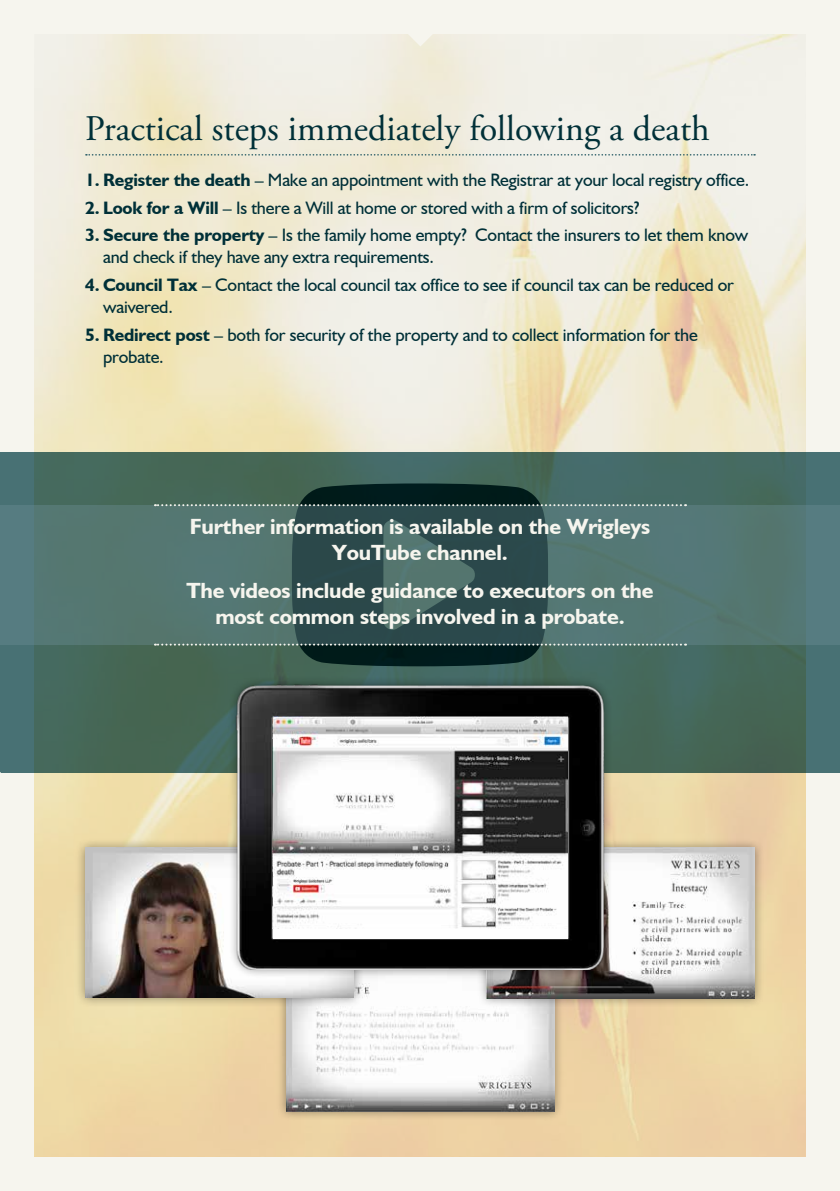
<style>
.page{position:relative;width:840px;height:1191px;background:#fff}
.page>*{position:absolute;margin:0;border:0;box-sizing:border-box;transform-origin:0 0}
.t1{font:36px "Adobe Garamond Pro";color:#003038}
.t2{font:700 22px/26px "Humanist 521 BT";letter-spacing:-.01em;color:#f6f5ee;text-align:center}
.t3{font:18px/22px "Humanist 521 BT";letter-spacing:-.01em;color:#003038}
.s1{font-weight:700}
</style>
<div class="page">
<div style="left:0;top:0;width:839px;height:1191px;background:#f6f5ee"></div>
<img style="left:34px;top:34px;width:771px;height:1123px">
<svg style="left:0;top:452px;width:839px;height:320px;background:#45695d"></svg>
<svg style="left:402px;top:34px;width:36px;height:12px"></svg>
<svg style="left:86px;top:154px;width:668px;height:2px"></svg>
<svg style="left:292px;top:483px;width:255px;height:183px;background:#0d2927"></svg>
<div style="left:276px;top:951px;width:287px;height:169px;background:#000;opacity:.4"></div>
<img style="left:286px;top:979px;width:267px;height:132px">
<div style="left:476px;top:838px;width:287px;height:170px;background:#000;opacity:.4"></div>
<img style="left:486px;top:848px;width:268px;height:150px">
<div style="left:75px;top:837px;width:289px;height:171px;background:#000;opacity:.4"></div>
<img style="left:85px;top:848px;width:268px;height:150px">
<div style="left:227px;top:675px;width:385px;height:304px;background:#000;opacity:.4"></div>
<img style="left:234px;top:681px;width:371px;height:288px">
<div style="left:272px;top:727px;width:295px;height:211px;background:#fff"></div>
<img style="left:272px;top:716px;width:295px;height:212px">
<svg style="left:0;top:505px;width:839px;height:139px;background:#4a6b69"></svg>
<svg style="left:155px;top:643px;width:530px;height:2px"></svg>
<svg style="left:155px;top:504px;width:530px;height:2px"></svg>
<h1 class="t1" style="left:85px;top:107px;width:625px">Practical steps immediately following a death</h1>
<p class="t3" style="left:85px;top:168px;width:665px"><span class="s1">1. Register the death</span> – Make an appointment with the Registrar at your local registry office.</p>
<p class="t3" style="left:85px;top:196px;width:555px"><span class="s1">2. Look for a Will</span> – Is there a Will at home or stored with a firm of solicitors?</p>
<p class="t3" style="left:103px;top:224px;width:646px;text-indent:-18px"><span class="s1">3. Secure the property</span> – Is the family home empty? Contact the insurers to let them know and check if they have any extra requirements.</p>
<p class="t3" style="left:103px;top:273px;width:632px;text-indent:-18px"><span class="s1">4. Council Tax</span> – Contact the local council tax office to see if council tax can be reduced or waivered.</p>
<p class="t3" style="left:103px;top:323px;width:595px;text-indent:-18px"><span class="s1">5. Redirect post</span> – both for security of the property and to collect information for the probate.</p>
<p class="t2" style="left:190px;top:513px;width:461px">Further information is available on the Wrigleys<br>YouTube channel.</p>
<p class="t2" style="left:186px;top:576px;width:468px">The videos include guidance to executors on the most common steps involved in a probate.</p>
</div>
